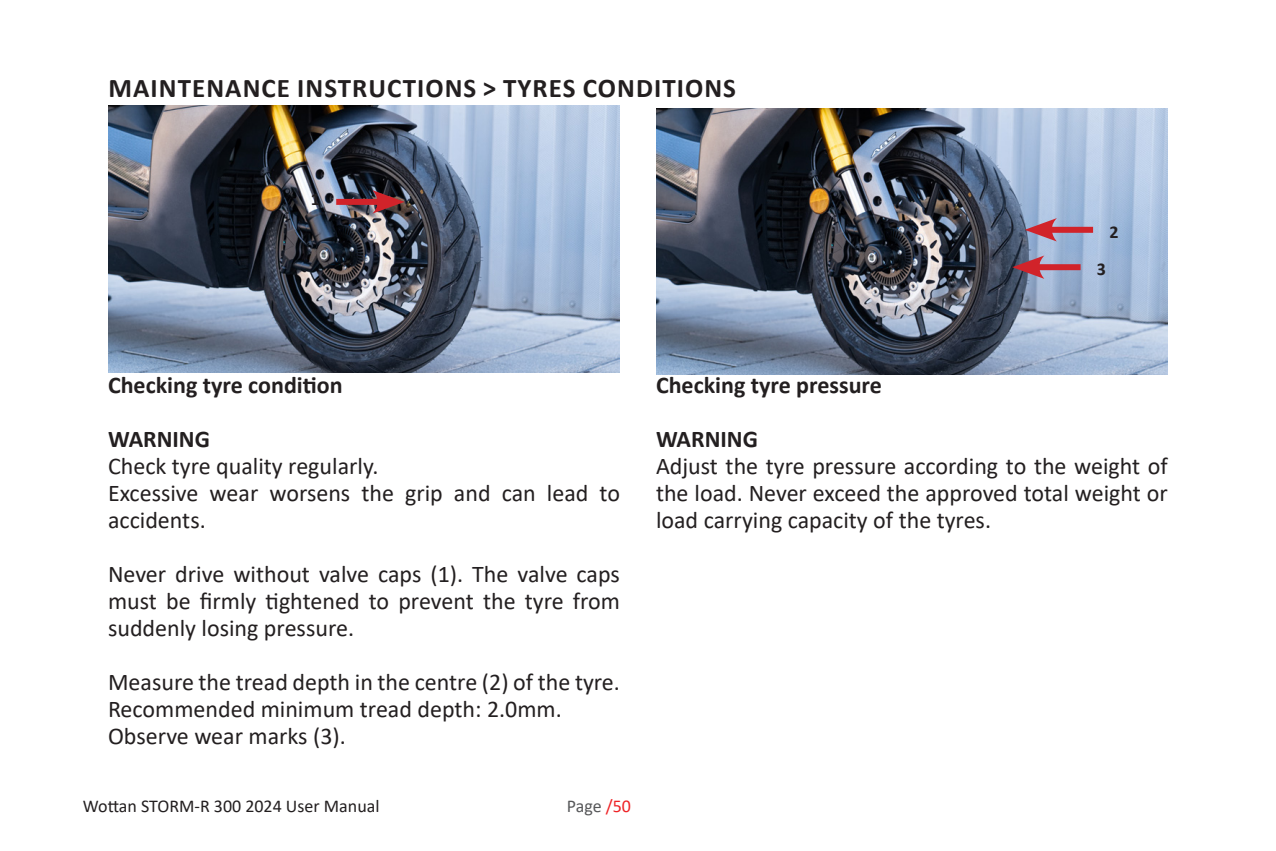
<style>
.page{position:relative;width:1276px;height:851px;background:#fff}
.page>*{position:absolute;margin:0;border:0;box-sizing:border-box;transform-origin:0 0}
.t1{font:700 27px "Calibri";letter-spacing:.04em;color:#231f20}
.t2{font:24px/27px "Calibri";color:#231f20;text-align:justify}
.t3{font:700 24px "Calibri";color:#231f20}
.t4{font:18px "Calibri";color:#231f20}
.t5{font:18px "Calibri";letter-spacing:-.005em;color:#57585a}
.Estilo_de_párrafo_1{font:700 18px "Calibri";color:#231f20}
.s1{color:#ee2327}
</style>
<div class="page">
<img style="left:656px;top:108px;width:512px;height:267px">
<img style="left:108px;top:106px;width:512px;height:267px">
<div style="left:1045px;top:227px;width:48px;height:6px;background:#d1232a"></div>
<svg style="left:1024px;top:218px;width:33px;height:23px"></svg>
<div style="left:1033px;top:264px;width:47px;height:6px;background:#d1232a"></div>
<svg style="left:1012px;top:255px;width:32px;height:24px"></svg>
<div style="left:336px;top:199px;width:48px;height:6px;background:#d1232a"></div>
<svg style="left:372px;top:190px;width:32px;height:23px"></svg>
<p class="t1" style="left:109px;top:69px;width:629px">MAINTENANCE INSTRUCTIONS &gt; TYRES CONDITIONS</p>
<p class="Estilo_de_párrafo_1" style="left:311px;top:187px;width:11px">1</p>
<p class="Estilo_de_párrafo_1" style="left:1109px;top:219px;width:11px">2</p>
<p class="Estilo_de_párrafo_1" style="left:1097px;top:256px;width:11px">3</p>
<p class="t3" style="left:108px;top:368px;width:236px">Checking tyre condition</p>
<p class="t3" style="left:108px;top:422px;width:104px">WARNING</p>
<p class="t2" style="left:108px;top:452px;width:272px">Check tyre quality regularly.</p>
<p class="t2" style="left:108px;top:479px;width:513px">Excessive wear worsens the grip and can lead to accidents.</p>
<p class="t2" style="left:108px;top:560px;width:513px">Never drive without valve caps (1). The valve caps must be firmly tightened to prevent the tyre from suddenly losing pressure.</p>
<p class="t2" style="left:108px;top:668px;width:513px">Measure the tread depth in the centre (2) of the tyre.</p>
<p class="t2" style="left:108px;top:695px;width:455px">Recommended minimum tread depth: 2.0mm.</p>
<p class="t2" style="left:108px;top:722px;width:239px">Observe wear marks (3).</p>
<p class="t4" style="left:83px;top:793px;width:298px">Wottan STORM-R 300 2024 User Manual</p>
<p class="t5" style="left:567px;top:793px;width:66px">Page <span class="s1">/50</span></p>
<p class="t3" style="left:656px;top:368px;width:227px">Checking tyre pressure</p>
<p class="t3" style="left:656px;top:422px;width:104px">WARNING</p>
<p class="t2" style="left:656px;top:452px;width:513px">Adjust the tyre pressure according to the weight of the load. Never exceed the approved total weight or load carrying capacity of the tyres.</p>
</div>
